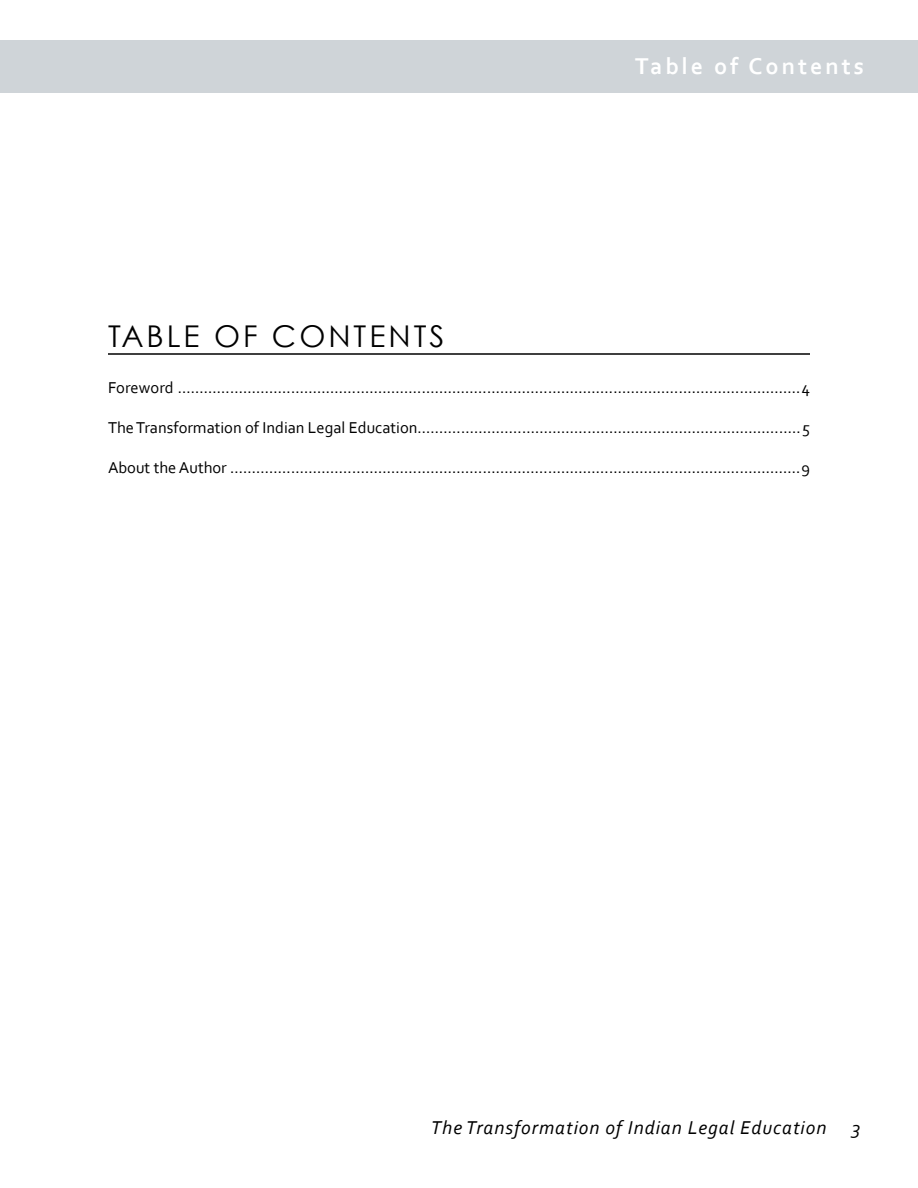
<style>
.page{position:relative;width:918px;height:1188px;background:#fff}
.page>*{position:absolute;margin:0;border:0;box-sizing:border-box;transform-origin:0 0}
.t1{font:30px "Century Gothic";letter-spacing:.1em;color:#000}
.t2{font:700 24px "Corbel";letter-spacing:.125em;color:#fff}
.t3{font:italic 19.5px "Corbel";letter-spacing:.05em;color:#000}
.t4{font:16.5px "Corbel";color:#000}
</style>
<div class="page">
<div style="left:0;top:40px;width:918px;height:53px;background:#cfd4d8"></div>
<hr style="left:108px;top:353px;width:702px;height:2px;background:#000">
<h2 class="t2" style="left:635px;top:51px;width:230px">Table of Contents</h2>
<h1 class="t1" style="left:108px;top:317px;width:336px">TABLE OF CONTENTS</h1>
<p class="t4" style="left:108px;top:378px;width:704px">Foreword ...............................................................................................................................................4</p>
<p class="t4" style="left:108px;top:418px;width:703px">The Transformation of Indian Legal Education........................................................................................5</p>
<p class="t4" style="left:108px;top:458px;width:703px">About the Author ...................................................................................................................................9</p>
<p class="t3" style="left:431px;top:1116px;width:397px">The Transformation of Indian Legal Education</p>
<p class="t3" style="left:852px;top:1116px;width:10px">3</p>
</div>
